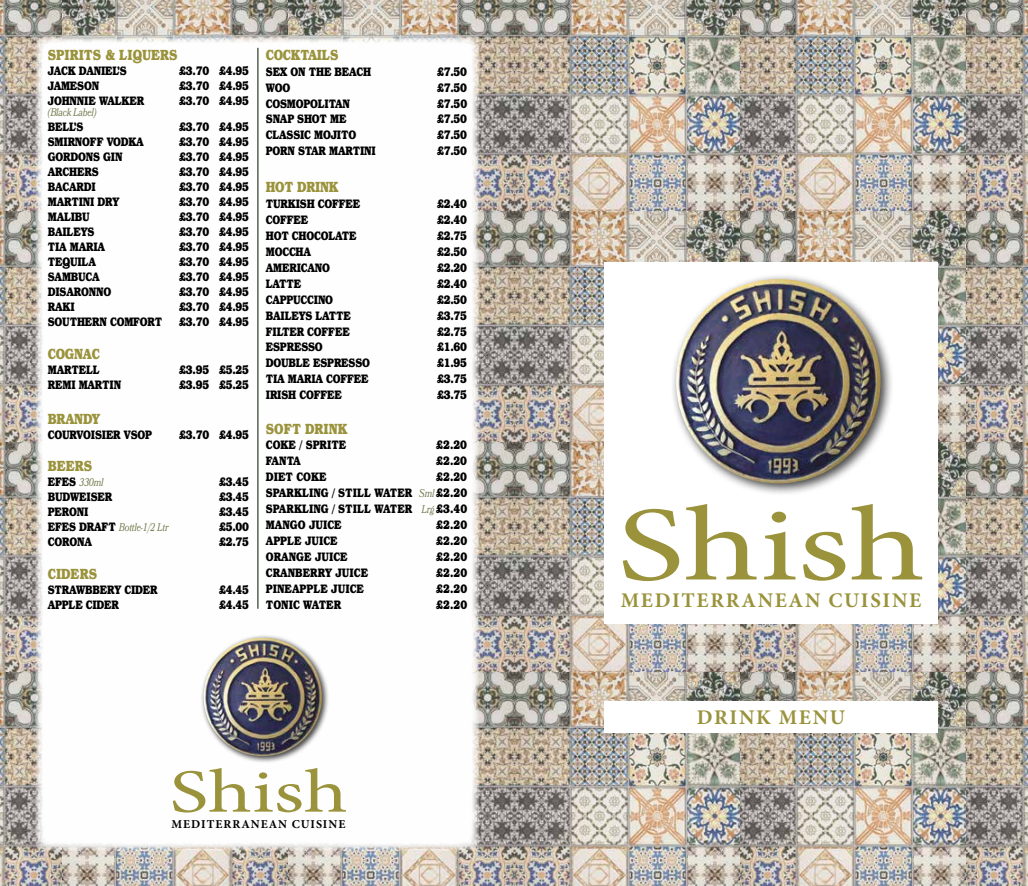
<style>
.page{position:relative;width:1028px;height:886px;background:#fff}
.page>*{position:absolute;margin:0;border:0;box-sizing:border-box;transform-origin:0 0}
.t1{font:106.12px "Minion Pro";letter-spacing:-.005em;color:#9a933c;scale:1.34 1}
.t2{font:61.38px "Minion Pro";letter-spacing:-.005em;color:#9a933c;scale:1.34 1}
.t3{font:700 20.88px "Minion Pro";letter-spacing:.08em;color:#9a933c}
.t4{font:700 15px "Bookman IT Cby BT";color:#9a933c;scale:.77 1}
.t5{font:700 15px "Bookman IT Cby BT";letter-spacing:-.02em;color:#9a933c;scale:.77 1}
.t6{font:700 12.5px/15.9px "Bookman IT Cby BT";letter-spacing:-.02em;color:#000;text-align:justify;scale:.77 1}
.t7{font:700 12.5px "Bookman IT Cby BT";color:#000;scale:.77 1}
.t8{font:700 12px "Minion Pro";letter-spacing:.08em;color:#000}
.t9{font:italic 11.25px "Bookmania";letter-spacing:-.02em;color:#757c4f;scale:.77 1}
.s1{font-family:"Bookman IT Cby BT";font-weight:700;font-style:normal;font-size:12.5px;color:#000}
.s2{font-family:"Bookmania";font-weight:400;font-style:italic;font-size:11.25px;color:#757c4f}
</style>
<div class="page">
<img style="left:0;top:0;width:1028px;height:886px">
<div style="left:35px;top:35px;width:443px;height:815px;background:#fff"></div>
<hr style="left:257px;top:48px;width:1px;height:561px;background:#354334">
<div style="left:200px;top:634px;width:129px;height:130px;background:#000;opacity:.75"></div>
<img style="left:204px;top:638px;width:118px;height:118px;border-radius:59px">
<div style="left:604px;top:262px;width:333px;height:362px;background:#fff"></div>
<div style="left:604px;top:701px;width:333px;height:32px;background:#fff"></div>
<div style="left:670px;top:273px;width:224px;height:224px;background:#000;opacity:.75"></div>
<img style="left:676px;top:279px;width:204px;height:204px;border-radius:102px">
<p class="t4" style="left:48px;top:45px;width:170px">SPIRITS &amp; LIQUERS</p>
<p class="t6" style="left:48px;top:62px;width:104px">JACK DANIEL’S</p>
<p class="t6" style="left:179px;top:62px;width:92px">£3.70 £4.95</p>
<p class="t6" style="left:48px;top:77px;width:68px">JAMESON</p>
<p class="t6" style="left:179px;top:77px;width:92px">£3.70 £4.95</p>
<p class="t6" style="left:48px;top:92px;width:127px">JOHNNIE WALKER</p>
<p class="t6" style="left:179px;top:92px;width:92px">£3.70 £4.95</p>
<p class="t9" style="left:48px;top:106px;width:65px">(Black Label)</p>
<p class="t6" style="left:48px;top:119px;width:48px">BELL’S</p>
<p class="t6" style="left:179px;top:119px;width:92px">£3.70 £4.95</p>
<p class="t6" style="left:48px;top:134px;width:126px">SMIRNOFF VODKA</p>
<p class="t6" style="left:179px;top:134px;width:92px">£3.70 £4.95</p>
<p class="t6" style="left:48px;top:149px;width:98px">GORDONS GIN</p>
<p class="t6" style="left:179px;top:149px;width:92px">£3.70 £4.95</p>
<p class="t6" style="left:48px;top:164px;width:67px">ARCHERS</p>
<p class="t6" style="left:179px;top:164px;width:92px">£3.70 £4.95</p>
<p class="t6" style="left:48px;top:179px;width:64px">BACARDI</p>
<p class="t6" style="left:179px;top:179px;width:92px">£3.70 £4.95</p>
<p class="t6" style="left:48px;top:194px;width:94px">MARTINI DRY</p>
<p class="t6" style="left:179px;top:194px;width:92px">£3.70 £4.95</p>
<p class="t6" style="left:48px;top:209px;width:56px">MALIBU</p>
<p class="t6" style="left:179px;top:209px;width:92px">£3.70 £4.95</p>
<p class="t6" style="left:48px;top:224px;width:62px">BAILEYS</p>
<p class="t6" style="left:179px;top:224px;width:92px">£3.70 £4.95</p>
<p class="t6" style="left:48px;top:239px;width:76px">TIA MARIA</p>
<p class="t6" style="left:179px;top:239px;width:92px">£3.70 £4.95</p>
<p class="t6" style="left:48px;top:254px;width:64px">TEQUILA</p>
<p class="t6" style="left:179px;top:254px;width:92px">£3.70 £4.95</p>
<p class="t6" style="left:48px;top:269px;width:69px">SAMBUCA</p>
<p class="t6" style="left:179px;top:269px;width:92px">£3.70 £4.95</p>
<p class="t6" style="left:48px;top:284px;width:84px">DISARONNO</p>
<p class="t6" style="left:179px;top:284px;width:92px">£3.70 £4.95</p>
<p class="t6" style="left:48px;top:299px;width:36px">RAKI</p>
<p class="t6" style="left:179px;top:299px;width:92px">£3.70 £4.95</p>
<p class="t6" style="left:48px;top:314px;width:150px">SOUTHERN COMFORT</p>
<p class="t6" style="left:179px;top:314px;width:92px">£3.70 £4.95</p>
<p class="t4" style="left:48px;top:344px;width:69px">COGNAC</p>
<p class="t6" style="left:48px;top:361px;width:69px">MARTELL</p>
<p class="t6" style="left:179px;top:361px;width:92px">£3.95 £5.25</p>
<p class="t6" style="left:48px;top:376px;width:97px">REMI MARTIN</p>
<p class="t6" style="left:179px;top:376px;width:92px">£3.95 £5.25</p>
<p class="t4" style="left:48px;top:409px;width:70px">BRANDY</p>
<p class="t6" style="left:48px;top:426px;width:137px">COURVOISIER VSOP</p>
<p class="t6" style="left:179px;top:426px;width:92px">£3.70 £4.95</p>
<p class="t4" style="left:48px;top:457px;width:59px">BEERS</p>
<p class="t9" style="left:48px;top:476px;width:74px"><span class="s1">EFES</span> 330ml</p>
<p class="t6" style="left:219px;top:474px;width:41px">£3.45</p>
<p class="t6" style="left:48px;top:489px;width:85px">BUDWEISER</p>
<p class="t6" style="left:219px;top:489px;width:41px">£3.45</p>
<p class="t6" style="left:48px;top:504px;width:54px">PERONI</p>
<p class="t6" style="left:219px;top:504px;width:41px">£3.45</p>
<p class="t9" style="left:48px;top:521px;width:158px"><span class="s1">EFES DRAFT</span> Bottle-1/2 Ltr</p>
<p class="t6" style="left:219px;top:519px;width:41px">£5.00</p>
<p class="t6" style="left:48px;top:534px;width:59px">CORONA</p>
<p class="t6" style="left:219px;top:534px;width:41px">£2.75</p>
<p class="t4" style="left:48px;top:564px;width:65px">CIDERS</p>
<p class="t6" style="left:48px;top:581px;width:144px">STRAWBBERY CIDER</p>
<p class="t6" style="left:219px;top:581px;width:41px">£4.45</p>
<p class="t6" style="left:48px;top:596px;width:94px">APPLE CIDER</p>
<p class="t6" style="left:219px;top:596px;width:41px">£4.45</p>
<p class="t5" style="left:266px;top:45px;width:96px">COCKTAILS</p>
<p class="t6" style="left:266px;top:63px;width:138px">SEX ON THE BEACH</p>
<p class="t6" style="left:437px;top:63px;width:41px">£7.50</p>
<p class="t6" style="left:266px;top:79px;width:33px">WOO</p>
<p class="t6" style="left:437px;top:79px;width:41px">£7.50</p>
<p class="t6" style="left:266px;top:95px;width:111px">COSMOPOLITAN</p>
<p class="t6" style="left:437px;top:95px;width:41px">£7.50</p>
<p class="t6" style="left:266px;top:111px;width:106px">SNAP SHOT ME</p>
<p class="t6" style="left:437px;top:111px;width:41px">£7.50</p>
<p class="t6" style="left:266px;top:127px;width:119px">CLASSIC MOJITO</p>
<p class="t6" style="left:437px;top:127px;width:41px">£7.50</p>
<p class="t6" style="left:266px;top:143px;width:144px">PORN STAR MARTINI</p>
<p class="t6" style="left:437px;top:143px;width:41px">£7.50</p>
<p class="t5" style="left:266px;top:178px;width:96px">HOT DRINK</p>
<p class="t6" style="left:266px;top:196px;width:124px">TURKISH COFFEE</p>
<p class="t6" style="left:437px;top:196px;width:41px">£2.40</p>
<p class="t6" style="left:266px;top:212px;width:57px">COFFEE</p>
<p class="t6" style="left:437px;top:212px;width:41px">£2.40</p>
<p class="t6" style="left:266px;top:228px;width:119px">HOT CHOCOLATE</p>
<p class="t6" style="left:437px;top:228px;width:41px">£2.75</p>
<p class="t6" style="left:266px;top:243px;width:60px">MOCCHA</p>
<p class="t6" style="left:437px;top:243px;width:41px">£2.50</p>
<p class="t6" style="left:266px;top:259px;width:85px">AMERICANO</p>
<p class="t6" style="left:437px;top:259px;width:41px">£2.20</p>
<p class="t6" style="left:266px;top:275px;width:48px">LATTE</p>
<p class="t6" style="left:437px;top:275px;width:41px">£2.40</p>
<p class="t6" style="left:266px;top:291px;width:89px">CAPPUCCINO</p>
<p class="t6" style="left:437px;top:291px;width:41px">£2.50</p>
<p class="t6" style="left:266px;top:307px;width:112px">BAILEYS LATTE</p>
<p class="t6" style="left:437px;top:307px;width:41px">£3.75</p>
<p class="t6" style="left:266px;top:323px;width:111px">FILTER COFFEE</p>
<p class="t6" style="left:437px;top:323px;width:41px">£2.75</p>
<p class="t6" style="left:266px;top:339px;width:75px">ESPRESSO</p>
<p class="t6" style="left:437px;top:339px;width:41px">£1.60</p>
<p class="t6" style="left:266px;top:355px;width:137px">DOUBLE ESPRESSO</p>
<p class="t6" style="left:437px;top:355px;width:41px">£1.95</p>
<p class="t6" style="left:266px;top:371px;width:135px">TIA MARIA COFFEE</p>
<p class="t6" style="left:437px;top:371px;width:41px">£3.75</p>
<p class="t6" style="left:266px;top:387px;width:100px">IRISH COFFEE</p>
<p class="t6" style="left:437px;top:387px;width:41px">£3.75</p>
<p class="t4" style="left:266px;top:419px;width:108px">SOFT DRINK</p>
<p class="t7" style="left:266px;top:437px;width:106px">COKE / SPRITE</p>
<p class="t6" style="left:436px;top:437px;width:42px">£2.20</p>
<p class="t6" style="left:266px;top:453px;width:47px">FANTA</p>
<p class="t6" style="left:436px;top:453px;width:42px">£2.20</p>
<p class="t7" style="left:266px;top:469px;width:81px">DIET COKE</p>
<p class="t6" style="left:266px;top:469px;width:263px;text-indent:170px">£2.20<br>SPARKLING / STILL WATER <span class="s2">Sml</span> £2.20<br>SPARKLING / STILL WATER <span class="s2">Lrg</span> £3.40<br>MANGO JUICE</p>
<p class="t6" style="left:436px;top:517px;width:42px">£2.20</p>
<p class="t7" style="left:266px;top:533px;width:95px">APPLE JUICE</p>
<p class="t6" style="left:436px;top:533px;width:42px">£2.20</p>
<p class="t7" style="left:266px;top:549px;width:108px">ORANGE JUICE</p>
<p class="t6" style="left:436px;top:548px;width:42px">£2.20</p>
<p class="t7" style="left:266px;top:565px;width:134px">CRANBERRY JUICE</p>
<p class="t6" style="left:436px;top:564px;width:42px">£2.20</p>
<p class="t7" style="left:266px;top:581px;width:129px">PINEAPPLE JUICE</p>
<p class="t6" style="left:436px;top:580px;width:42px">£2.20</p>
<p class="t7" style="left:266px;top:597px;width:99px">TONIC WATER</p>
<p class="t6" style="left:436px;top:596px;width:42px">£2.20</p>
<h2 class="t2" style="left:169px;top:751px;width:135px">Shish</h2>
<p class="t8" style="left:172px;top:815px;width:175px">MEDITERRANEAN CUISINE</p>
<h1 class="t1" style="left:617px;top:474px;width:232px">Shish</h1>
<h3 class="t3" style="left:620px;top:585px;width:302px">MEDITERRANEAN CUISINE</h3>
<h3 class="t3" style="left:697px;top:702px;width:150px">DRINK MENU</h3>
</div>
